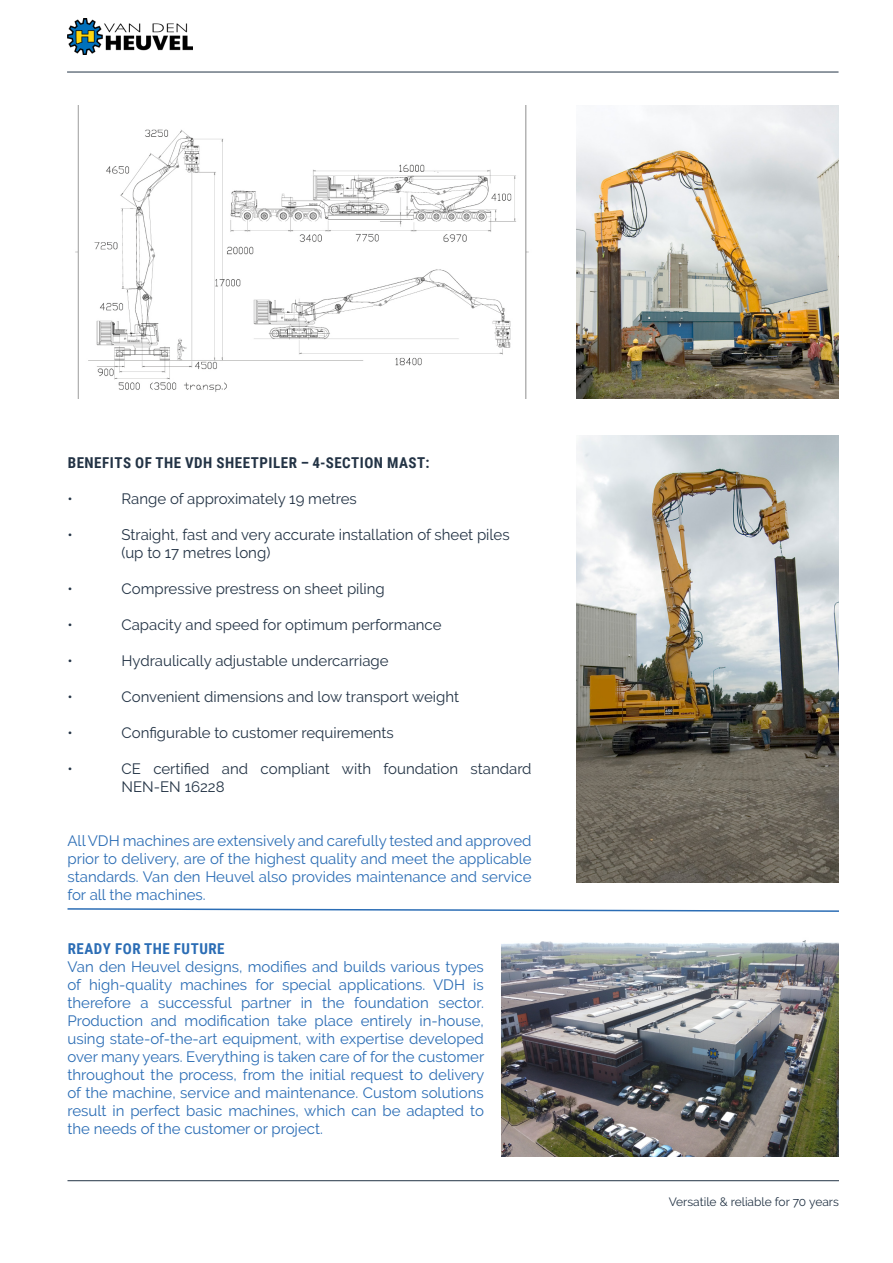
<style>
.page{position:relative;width:893px;height:1263px;background:#fff}
.page>*{position:absolute;margin:0;border:0;box-sizing:border-box;transform-origin:0 0}
.t1{font:15.3px/18px "Raleway";color:#233345}
.t2{font:15px/18px "Raleway";color:#2b6db5;text-align:justify}
.t3{font:15px/18px "Raleway";color:#233345}
.t4{font:700 15px "Roboto Condensed";letter-spacing:.035em;color:#233345}
.t5{font:700 15px "Roboto Condensed";letter-spacing:.035em;color:#2b6db5}
.t6{font:12px "Raleway";color:#233345}
</style>
<div class="page">
<img style="left:576px;top:435px;width:263px;height:448px">
<hr style="left:68px;top:1180px;width:771px;height:1px;background:#233345">
<img style="left:75px;top:105px;width:454px;height:294px">
<img style="left:502px;top:940px;width:337px;height:216px">
<img style="left:576px;top:105px;width:263px;height:294px">
<svg style="left:67px;top:908px;width:772px;height:4px"></svg>
<hr style="left:67px;top:72px;width:771px;height:1px;background:#233345">
<img style="left:68px;top:19px;width:124px;height:35px">
<p class="t4" style="left:68px;top:452px;width:363px">BENEFITS OF THE VDH SHEETPILER – 4-SECTION MAST:</p>
<p class="t3" style="left:68px;top:490px;width:7px">•</p>
<p class="t3" style="left:122px;top:490px;width:237px">Range of approximately 19 metres</p>
<p class="t3" style="left:68px;top:526px;width:7px">•</p>
<p class="t1" style="left:122px;top:526px;width:390px">Straight, fast and very accurate installation of sheet piles (up to 17 metres long)</p>
<p class="t3" style="left:68px;top:580px;width:7px">•</p>
<p class="t3" style="left:122px;top:580px;width:265px">Compressive prestress on sheet piling</p>
<p class="t3" style="left:68px;top:616px;width:7px">•</p>
<p class="t3" style="left:122px;top:616px;width:322px">Capacity and speed for optimum performance</p>
<p class="t3" style="left:68px;top:652px;width:7px">•</p>
<p class="t3" style="left:122px;top:652px;width:269px">Hydraulically adjustable undercarriage</p>
<p class="t3" style="left:68px;top:688px;width:7px">•</p>
<p class="t3" style="left:122px;top:688px;width:339px">Convenient dimensions and low transport weight</p>
<p class="t3" style="left:68px;top:724px;width:7px">•</p>
<p class="t3" style="left:122px;top:724px;width:274px">Configurable to customer requirements</p>
<p class="t3" style="left:68px;top:760px;width:7px">•</p>
<p class="t3" style="left:122px;top:760px;width:411px">CE certified and compliant with foundation standard<br>NEN-EN 16228</p>
<p class="t2" style="left:68px;top:832px;width:466px">All VDH machines are extensively and carefully tested and approved prior to delivery, are of the highest quality and meet the applicable standards. Van den Heuvel also provides maintenance and service for all the machines.</p>
<p class="t5" style="left:68px;top:938px;width:158px">READY FOR THE FUTURE</p>
<p class="t2" style="left:68px;top:958px;width:418px">Van den Heuvel designs, modifies and builds various types of high-quality machines for special applications. VDH is therefore a successful partner in the foundation sector.<br>Production and modification take place entirely in-house, using state-of-the-art equipment, with expertise developed over many years. Everything is taken care of for the customer throughout the process, from the initial request to delivery of the machine, service and maintenance. Custom solutions result in perfect basic machines, which can be adapted to the needs of the customer or project.</p>
<p class="t6" style="left:669px;top:1195px;width:172px">Versatile &amp; reliable for 70 years</p>
</div>
